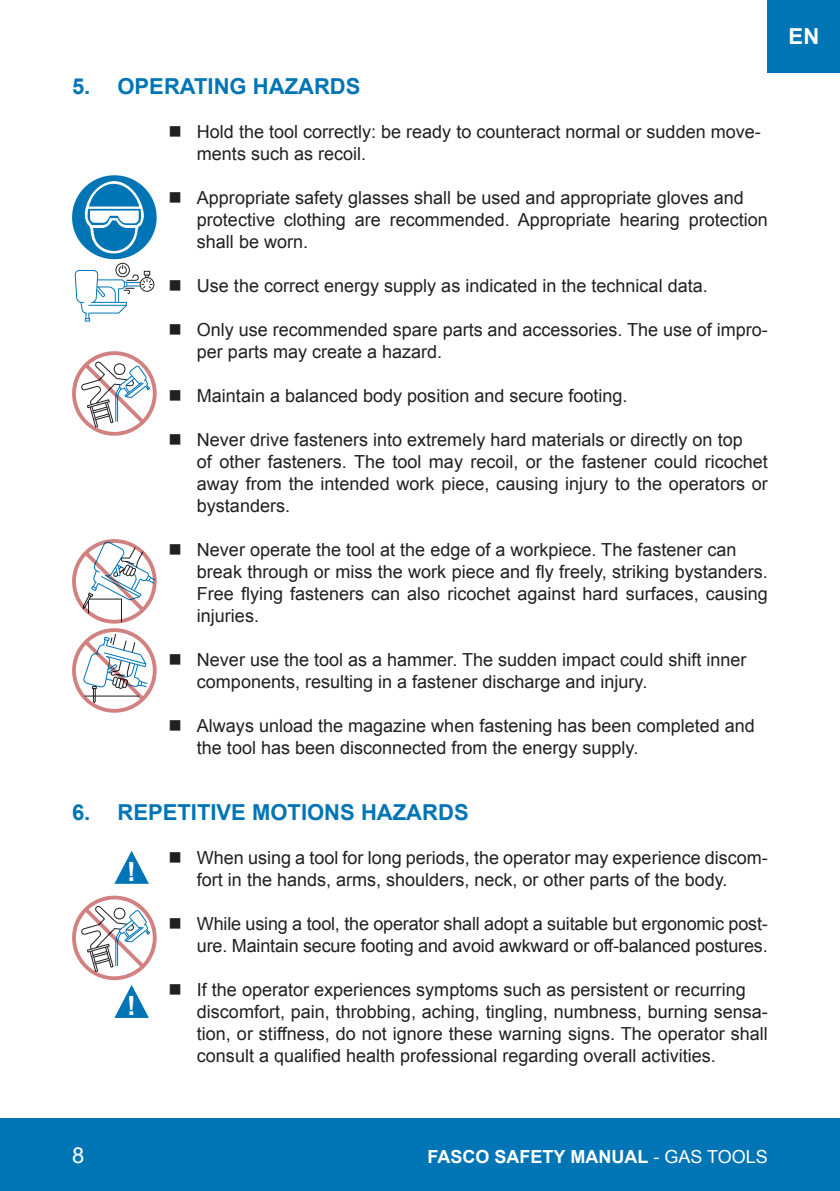
<style>
.page{position:relative;width:840px;height:1191px;background:#fff}
.page>*{position:absolute;margin:0;border:0;box-sizing:border-box;transform-origin:0 0}
.t1{font:700 22px "Arial";color:#0075b6}
.t2{font:700 22px "Arial";color:#fff}
.t3{font:22px "Arial";color:#fff}
.t4{font:18px/22px "Arial";color:#231f20}
.t5{font:700 18px "Arial";color:#fff}
.s1{font-weight:400}
</style>
<div class="page">
<div style="left:0;top:1119px;width:839px;height:72px;background:#0075b6"></div>
<hr style="left:839px;top:1119px;width:1px;height:72px;background:#0075b6">
<div style="left:767px;top:0;width:72px;height:72px;background:#0075b6"></div>
<svg style="left:72px;top:539px;width:84px;height:173px"></svg>
<svg style="left:72px;top:351px;width:84px;height:85px"></svg>
<svg style="left:75px;top:263px;width:79px;height:58px"></svg>
<div style="left:72px;top:175px;width:84px;height:84px;background:#0075b6;border-radius:50%"></div>
<svg style="left:85px;top:181px;width:59px;height:72px"></svg>
<svg style="left:72px;top:895px;width:84px;height:123px"></svg>
<svg style="left:114px;top:850px;width:35px;height:33px"></svg>
<p class="t1" style="left:72px;top:72px;width:290px">5. OPERATING HAZARDS</p>
<p class="t4" style="left:197px;top:121px;width:565px">Hold the tool correctly: be ready to counteract normal or sudden move&shy;ments such as recoil.</p>
<p class="t4" style="left:197px;top:187px;width:572px">Appropriate safety glasses shall be used and appropriate gloves and protective clothing are recommended. Appropriate hearing protection shall be worn.</p>
<p class="t4" style="left:197px;top:275px;width:512px">Use the correct energy supply as indicated in the technical data.</p>
<p class="t4" style="left:197px;top:319px;width:572px">Only use recommended spare parts and accessories. The use of impro&shy;per parts may create a hazard.</p>
<p class="t4" style="left:197px;top:385px;width:432px">Maintain a balanced body position and secure footing.</p>
<p class="t4" style="left:197px;top:429px;width:572px">Never drive fasteners into extremely hard materials or directly on top<br>of other fasteners. The tool may recoil, or the fastener could ricochet away from the intended work piece, causing injury to the operators or bystanders.</p>
<p class="t4" style="left:197px;top:539px;width:572px">Never operate the tool at the edge of a workpiece. The fastener can break through or miss the work piece and fly freely, striking bystanders.<br>Free flying fasteners can also ricochet against hard surfaces, causing injuries.</p>
<p class="t4" style="left:197px;top:649px;width:550px">Never use the tool as a hammer. The sudden impact could shift inner components, resulting in a fastener discharge and injury.</p>
<p class="t4" style="left:197px;top:715px;width:559px">Always unload the magazine when fastening has been completed and the tool has been disconnected from the energy supply.</p>
<p class="t1" style="left:72px;top:798px;width:398px">6. REPETITIVE MOTIONS HAZARDS</p>
<p class="t4" style="left:197px;top:847px;width:572px">When using a tool for long periods, the operator may experience discom&shy;fort in the hands, arms, shoulders, neck, or other parts of the body.</p>
<p class="t4" style="left:197px;top:913px;width:572px">While using a tool, the operator shall adopt a suitable but ergonomic post&shy;ure. Maintain secure footing and avoid awkward or off-balanced postures.</p>
<p class="t4" style="left:197px;top:979px;width:572px">If the operator experiences symptoms such as persistent or recurring discomfort, pain, throbbing, aching, tingling, numbness, burning sensa&shy;tion, or stiffness, do not ignore these warning signs. The operator shall consult a qualified health professional regarding overall activities.</p>
<p class="t2" style="left:788px;top:21px;width:32px">EN</p>
<p class="t3" style="left:72px;top:1140px;width:14px">8</p>
<p class="t5" style="left:427px;top:1144px;width:342px">FASCO SAFETY MANUAL <span class="s1">- GAS TOOLS</span></p>
</div>
